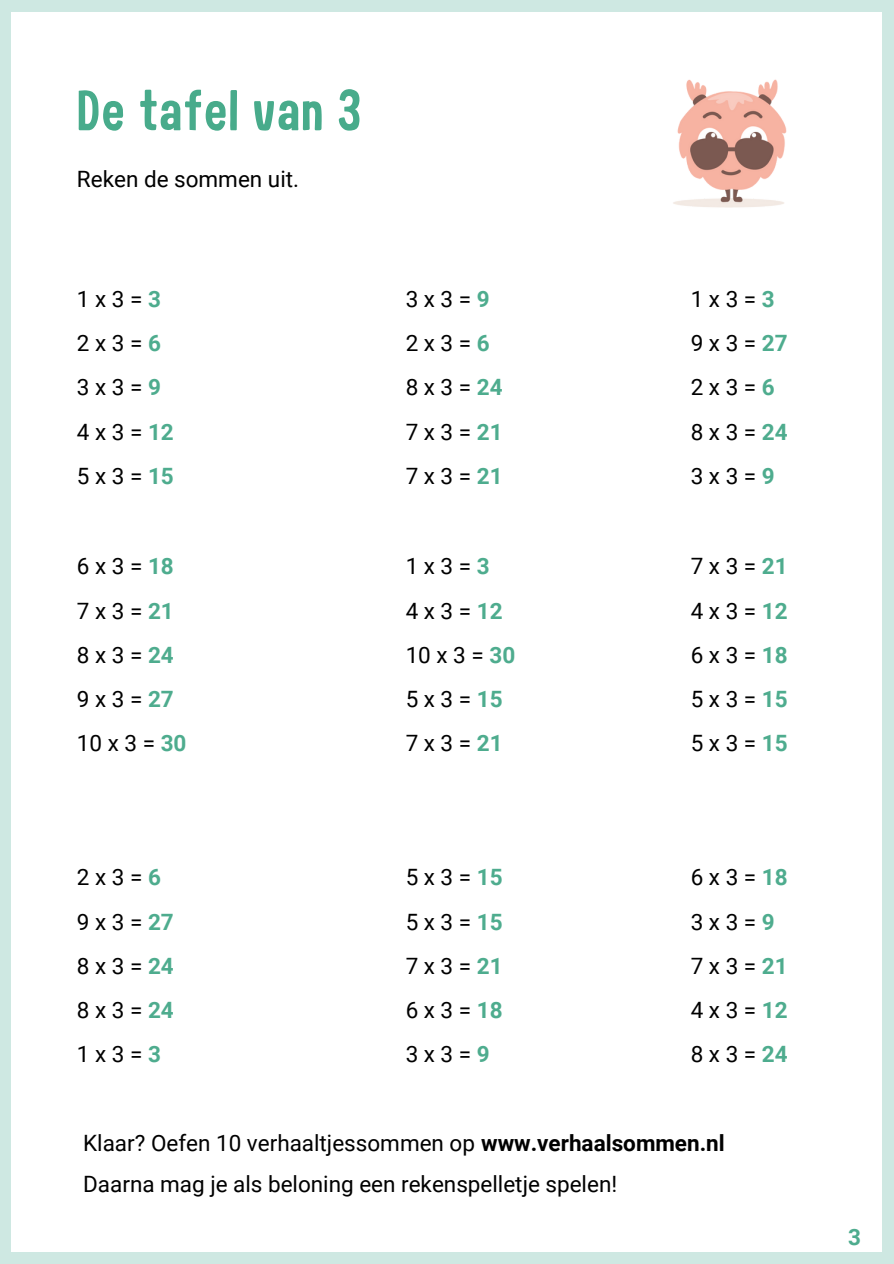
<style>
.page{position:relative;width:894px;height:1264px;background:#fff}
.page>*{position:absolute;margin:0;border:0;box-sizing:border-box;transform-origin:0 0}
.t1{font:57px "Childling";letter-spacing:.02em;color:#48ab8b}
.t2{font:22.5px "Roboto";color:#000}
.t3{font:700 22.5px "Roboto";color:#4eac8e}
.s1{font-weight:700;color:#4eac8e}
.s2{font-weight:700}
</style>
<div class="page">
<div style="left:0;top:0;width:893px;height:1263px;background:#cee8e2"></div>
<div style="left:11px;top:12px;width:871px;height:1239px;background:#fff"></div>
<img style="left:673px;top:79px;width:114px;height:129px">
<p class="t1" style="left:77px;top:85px;width:285px">De tafel van 3</p>
<p class="t2" style="left:77px;top:166px;width:223px">Reken de sommen uit.</p>
<h1 class="t2" style="left:77px;top:286px;width:85px">1 x 3 = <span class="s1">3</span></h1>
<p class="t2" style="left:77px;top:330px;width:85px">2 x 3 = <span class="s1">6</span></p>
<p class="t2" style="left:77px;top:374px;width:85px">3 x 3 = <span class="s1">9</span></p>
<p class="t2" style="left:77px;top:419px;width:98px">4 x 3 = <span class="s1">12</span></p>
<p class="t2" style="left:77px;top:463px;width:98px">5 x 3 = <span class="s1">15</span></p>
<p class="t2" style="left:77px;top:553px;width:98px">6 x 3 = <span class="s1">18</span></p>
<p class="t2" style="left:77px;top:597px;width:98px">7 x 3 = <span class="s1">21</span></p>
<p class="t2" style="left:77px;top:642px;width:98px">8 x 3 = <span class="s1">24</span></p>
<p class="t2" style="left:77px;top:686px;width:98px">9 x 3 = <span class="s1">27</span></p>
<p class="t2" style="left:77px;top:730px;width:111px">10 x 3 = <span class="s1">30</span></p>
<p class="t2" style="left:405px;top:286px;width:85px">3 x 3 = <span class="s1">9</span></p>
<p class="t2" style="left:405px;top:330px;width:85px">2 x 3 = <span class="s1">6</span></p>
<p class="t2" style="left:405px;top:374px;width:98px">8 x 3 = <span class="s1">24</span></p>
<p class="t2" style="left:405px;top:419px;width:98px">7 x 3 = <span class="s1">21</span></p>
<p class="t2" style="left:405px;top:463px;width:98px">7 x 3 = <span class="s1">21</span></p>
<p class="t2" style="left:405px;top:553px;width:85px">1 x 3 = <span class="s1">3</span></p>
<p class="t2" style="left:405px;top:597px;width:98px">4 x 3 = <span class="s1">12</span></p>
<p class="t2" style="left:405px;top:642px;width:111px">10 x 3 = <span class="s1">30</span></p>
<p class="t2" style="left:405px;top:686px;width:98px">5 x 3 = <span class="s1">15</span></p>
<p class="t2" style="left:405px;top:730px;width:98px">7 x 3 = <span class="s1">21</span></p>
<p class="t2" style="left:77px;top:864px;width:85px">2 x 3 = <span class="s1">6</span></p>
<p class="t2" style="left:77px;top:909px;width:98px">9 x 3 = <span class="s1">27</span></p>
<p class="t2" style="left:77px;top:953px;width:98px">8 x 3 = <span class="s1">24</span></p>
<p class="t2" style="left:77px;top:997px;width:98px">8 x 3 = <span class="s1">24</span></p>
<p class="t2" style="left:77px;top:1041px;width:85px">1 x 3 = <span class="s1">3</span></p>
<p class="t2" style="left:405px;top:864px;width:98px">5 x 3 = <span class="s1">15</span></p>
<p class="t2" style="left:405px;top:909px;width:98px">5 x 3 = <span class="s1">15</span></p>
<p class="t2" style="left:405px;top:953px;width:98px">7 x 3 = <span class="s1">21</span></p>
<p class="t2" style="left:405px;top:997px;width:98px">6 x 3 = <span class="s1">18</span></p>
<p class="t2" style="left:405px;top:1041px;width:85px">3 x 3 = <span class="s1">9</span></p>
<p class="t2" style="left:690px;top:286px;width:85px">1 x 3 = <span class="s1">3</span></p>
<p class="t2" style="left:690px;top:330px;width:98px">9 x 3 = <span class="s1">27</span></p>
<p class="t2" style="left:690px;top:374px;width:85px">2 x 3 = <span class="s1">6</span></p>
<p class="t2" style="left:690px;top:419px;width:98px">8 x 3 = <span class="s1">24</span></p>
<p class="t2" style="left:690px;top:463px;width:85px">3 x 3 = <span class="s1">9</span></p>
<p class="t2" style="left:690px;top:553px;width:98px">7 x 3 = <span class="s1">21</span></p>
<p class="t2" style="left:690px;top:597px;width:98px">4 x 3 = <span class="s1">12</span></p>
<p class="t2" style="left:690px;top:642px;width:98px">6 x 3 = <span class="s1">18</span></p>
<p class="t2" style="left:690px;top:686px;width:98px">5 x 3 = <span class="s1">15</span></p>
<p class="t2" style="left:690px;top:730px;width:98px">5 x 3 = <span class="s1">15</span></p>
<p class="t2" style="left:690px;top:864px;width:98px">6 x 3 = <span class="s1">18</span></p>
<p class="t2" style="left:690px;top:909px;width:85px">3 x 3 = <span class="s1">9</span></p>
<p class="t2" style="left:690px;top:953px;width:98px">7 x 3 = <span class="s1">21</span></p>
<p class="t2" style="left:690px;top:997px;width:98px">4 x 3 = <span class="s1">12</span></p>
<p class="t2" style="left:690px;top:1041px;width:98px">8 x 3 = <span class="s1">24</span></p>
<p class="t2" style="left:83px;top:1130px;width:643px">Klaar? Oefen 10 verhaaltjessommen op <span class="s2">www.verhaalsommen.nl</span></p>
<p class="t2" style="left:83px;top:1170px;width:535px">Daarna mag je als beloning een rekenspelletje spelen!</p>
<p class="t3" style="left:848px;top:1224px;width:14px">3</p>
</div>
